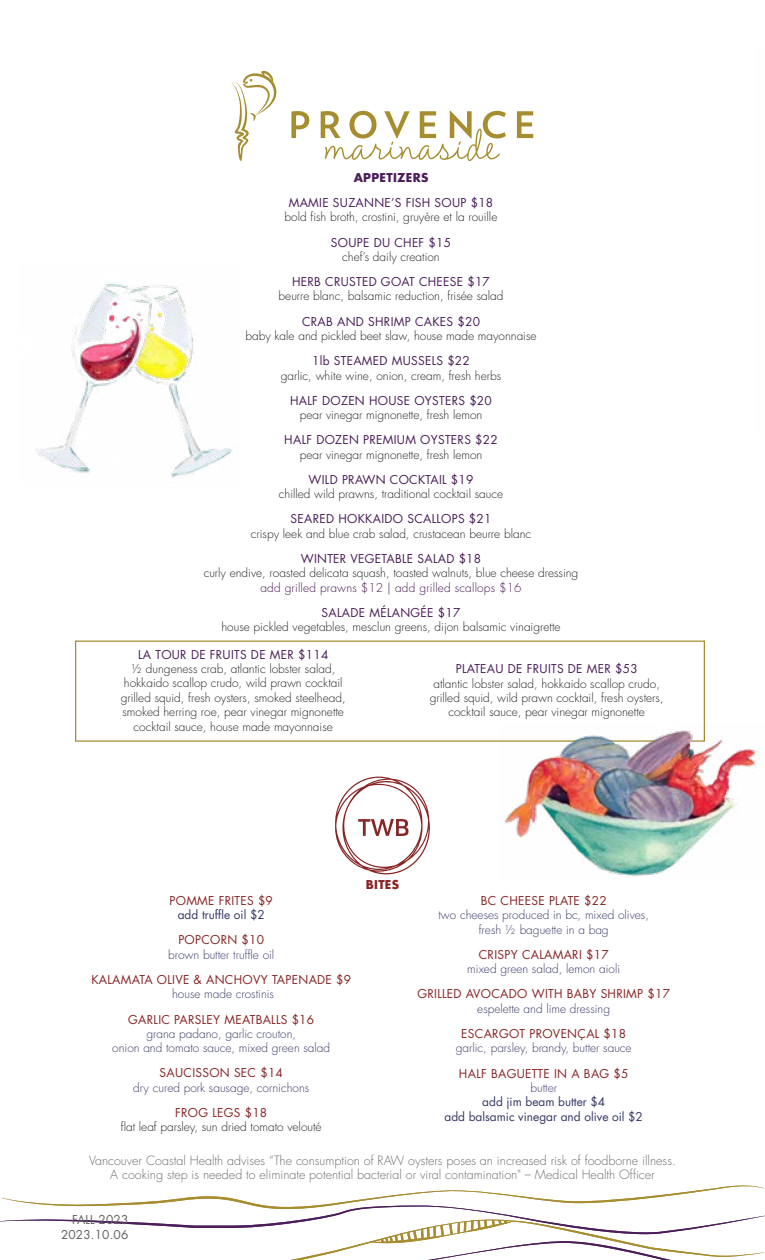
<style>
.page{position:relative;width:765px;height:1260px;background:#fff}
.page>*{position:absolute;margin:0;border:0;box-sizing:border-box;transform-origin:0 0}
.t1{font:300 12.5px/13.8px "Futura LT";color:#6d6e71;text-align:center}
.t2{font:300 11.88px/14.4px "Futura LT";color:#292829;text-align:center}
.t3{font:11.88px "Futura LT";letter-spacing:.025em;color:#4b1d5a}
.t4{font:300 11.88px/14.4px "Futura LT";color:#3d3e6d;text-align:center}
.t5{font:11.88px "Futura LT";letter-spacing:.025em;color:#872424}
.t6{font:11.88px/14.4px "Futura LT";color:#353868;text-align:center}
.t7{font:300 11.88px "Futura LT";letter-spacing:.015em;color:#4b1d5a}
.t8{font:11.88px/14.4px "Futura LT";letter-spacing:.015em;color:#605f5f;text-align:right}
.t9{font:700 11.88px "Futura LT";letter-spacing:.025em;color:#4b1d5a}
.t10{font:700 11.88px "Futura LT";letter-spacing:.025em;color:#872424}
</style>
<div class="page">
<svg style="left:0;top:1185px;width:765px;height:75px"></svg>
<svg style="left:291px;top:111px;width:18px;height:27px"></svg>
<svg style="left:517px;top:111px;width:16px;height:27px"></svg>
<svg style="left:321px;top:111px;width:185px;height:50px"></svg>
<svg style="left:231px;top:70px;width:46px;height:91px"></svg>
<svg style="left:335px;top:777px;width:95px;height:97px"></svg>
<div style="left:75px;top:641px;width:630px;height:101px;border:1px solid #a68d30"></div>
<img style="left:500px;top:724px;width:260px;height:153px">
<img style="left:36px;top:282px;width:196px;height:196px">
<p class="t9" style="left:354px;top:169px;width:76px">APPETIZERS</p>
<p class="t3" style="left:289px;top:195px;width:206px">MAMIE SUZANNE’S FISH SOUP $18</p>
<p class="t2" style="left:285px;top:210px;width:214px">bold fish broth, crostini, gruyère et la rouille</p>
<p class="t3" style="left:331px;top:235px;width:122px">SOUPE DU CHEF $15</p>
<p class="t2" style="left:342px;top:250px;width:99px">chef’s daily creation</p>
<p class="t3" style="left:292px;top:274px;width:199px">HERB CRUSTED GOAT CHEESE $17</p>
<p class="t2" style="left:279px;top:289px;width:226px">beurre blanc, balsamic reduction, frisée salad</p>
<p class="t3" style="left:302px;top:314px;width:180px">CRAB AND SHRIMP CAKES $20</p>
<p class="t2" style="left:245px;top:329px;width:293px">baby kale and pickled beet slaw, house made mayonnaise</p>
<p class="t3" style="left:312px;top:353px;width:159px">1lb STEAMED MUSSELS $22</p>
<p class="t2" style="left:281px;top:368px;width:222px">garlic, white wine, onion, cream, fresh herbs</p>
<p class="t3" style="left:290px;top:393px;width:203px">HALF DOZEN HOUSE OYSTERS $20</p>
<p class="t2" style="left:300px;top:408px;width:184px">pear vinegar mignonette, fresh lemon</p>
<p class="t3" style="left:284px;top:432px;width:215px">HALF DOZEN PREMIUM OYSTERS $22</p>
<p class="t2" style="left:300px;top:448px;width:184px">pear vinegar mignonette, fresh lemon</p>
<p class="t3" style="left:309px;top:472px;width:166px">WILD PRAWN COCKTAIL $19</p>
<p class="t2" style="left:279px;top:487px;width:226px">chilled wild prawns, traditional cocktail sauce</p>
<p class="t3" style="left:291px;top:511px;width:202px">SEARED HOKKAIDO SCALLOPS $21</p>
<p class="t2" style="left:251px;top:527px;width:282px">crispy leek and blue crab salad, crustacean beurre blanc</p>
<p class="t3" style="left:301px;top:551px;width:182px">WINTER VEGETABLE SALAD $18</p>
<p class="t2" style="left:204px;top:566px;width:376px">curly endive, roasted delicata squash, toasted walnuts, blue cheese dressing</p>
<p class="t7" style="left:260px;top:580px;width:263px">add grilled prawns $12 | add grilled scallops $16</p>
<p class="t3" style="left:322px;top:605px;width:140px">SALADE MÉLANGÉE $17</p>
<p class="t2" style="left:222px;top:620px;width:341px">house pickled vegetables, mesclun greens, dijon balsamic vinaigrette</p>
<p class="t3" style="left:138px;top:647px;width:192px">LA TOUR DE FRUITS DE MER $114</p>
<p class="t2" style="left:121px;top:662px;width:226px">½ dungeness crab, atlantic lobster salad, hokkaido scallop crudo, wild prawn cocktail grilled squid, fresh oysters, smoked steelhead, smoked herring roe, pear vinegar mignonette cocktail sauce, house made mayonnaise</p>
<p class="t3" style="left:456px;top:661px;width:183px">PLATEAU DE FRUITS DE MER $53</p>
<p class="t2" style="left:430px;top:677px;width:235px">atlantic lobster salad, hokkaido scallop crudo, grilled squid, wild prawn cocktail, fresh oysters, cocktail sauce, pear vinegar mignonette</p>
<p class="t5" style="left:170px;top:893px;width:105px">POMME FRITES $9</p>
<p class="t6" style="left:178px;top:908px;width:88px">add truffle oil $2</p>
<p class="t5" style="left:178px;top:932px;width:87px">POPCORN $10</p>
<p class="t4" style="left:168px;top:948px;width:108px">brown butter truffle oil</p>
<p class="t5" style="left:91px;top:972px;width:261px">KALAMATA OLIVE &amp; ANCHOVY TAPENADE $9</p>
<p class="t4" style="left:172px;top:987px;width:103px">house made crostinis</p>
<p class="t5" style="left:128px;top:1012px;width:187px">GARLIC PARSLEY MEATBALLS $16</p>
<p class="t4" style="left:112px;top:1027px;width:220px">grana padano, garlic crouton,<br>onion and tomato sauce, mixed green salad</p>
<p class="t5" style="left:160px;top:1066px;width:125px">SAUCISSON SEC $14</p>
<p class="t4" style="left:133px;top:1081px;width:178px">dry cured pork sausage, cornichons</p>
<p class="t5" style="left:175px;top:1105px;width:94px">FROG LEGS $18</p>
<p class="t2" style="left:121px;top:1120px;width:202px">flat leaf parsley, sun dried tomato velouté</p>
<p class="t10" style="left:366px;top:876px;width:35px">BITES</p>
<p class="t5" style="left:481px;top:893px;width:127px">BC CHEESE PLATE $22</p>
<p class="t4" style="left:438px;top:908px;width:212px">two cheeses produced in bc, mixed olives, fresh ½ baguette in a bag</p>
<p class="t5" style="left:479px;top:947px;width:131px">CRISPY CALAMARI $17</p>
<p class="t4" style="left:467px;top:962px;width:154px">mixed green salad, lemon aioli</p>
<p class="t5" style="left:418px;top:986px;width:254px">GRILLED AVOCADO WITH BABY SHRIMP $17</p>
<p class="t4" style="left:477px;top:1002px;width:134px">espelette and lime dressing</p>
<p class="t5" style="left:461px;top:1026px;width:166px">ESCARGOT PROVENÇAL $18</p>
<p class="t4" style="left:456px;top:1041px;width:177px">garlic, parsley, brandy, butter sauce</p>
<p class="t5" style="left:459px;top:1066px;width:171px">HALF BAGUETTE IN A BAG $5</p>
<p class="t4" style="left:530px;top:1081px;width:28px">butter</p>
<p class="t6" style="left:445px;top:1095px;width:200px">add jim beam butter $4<br>add balsamic vinegar and olive oil $2</p>
<p class="t1" style="left:89px;top:1154px;width:588px">Vancouver Coastal Health advises “The consumption of RAW oysters poses an increased risk of foodborne illness.<br>A cooking step is needed to eliminate potential bacterial or viral contamination" – Medical Health Officer</p>
<p class="t8" style="left:61px;top:1213px;width:69px">FALL 2023<br>2023.10.06</p>
</div>
